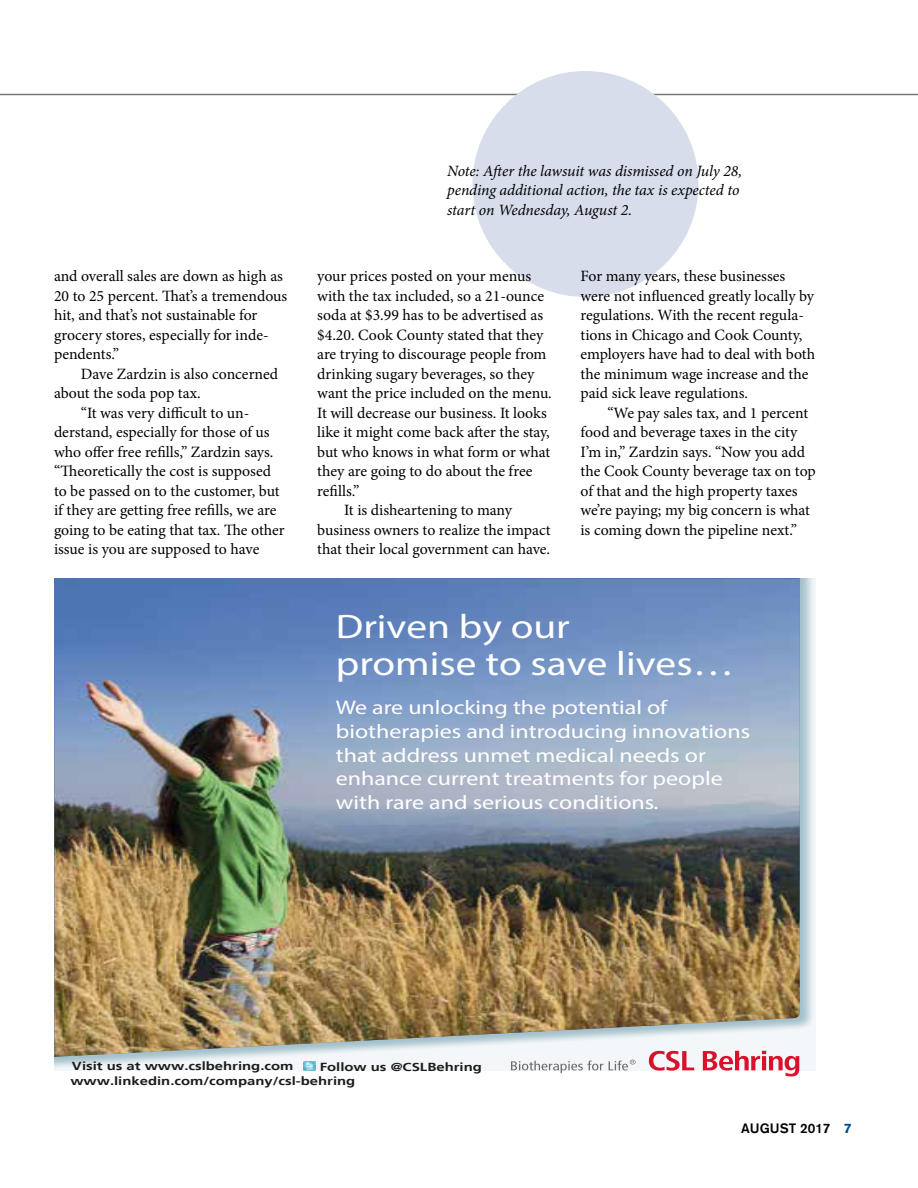
<style>
.page{position:relative;width:918px;height:1188px;background:#fff}
.page>*{position:absolute;margin:0;border:0;box-sizing:border-box;transform-origin:0 0}
.t1{font:700 condensed 34.05px/37.7px "Frutiger LT Std";color:#fff;scale:1.21 1}
.t2{font:700 condensed 19.8px/23.7px "Frutiger LT Std";color:#fff;scale:1.21 1}
.t3{font:15.75px/19.5px "Minion Pro";color:#000}
.t4{font:italic 15.75px/19.5px "Minion Pro";letter-spacing:-.01em;color:#000}
.t5{font:500 13.5px "Akzidenz Grotesk BQ";color:#000}
.t6{font:700 11.7px/14.7px "Frutiger";color:#1d1d1b;scale:1.28 1}
.s1{font-weight:700;color:#004b8d}
</style>
<div class="page">
<hr style="left:0;top:94px;width:918px;height:1px;background:#77777a">
<div style="left:472px;top:71px;width:226px;height:226px;background:#d7ddeb;border-radius:50%"></div>
<svg style="left:785px;top:1071px;width:14px;height:5px"></svg>
<svg style="left:54px;top:579px;width:761px;height:492px;fill:#eef3f5"></svg>
<img style="left:54px;top:579px;width:746px;height:478px">
<svg style="left:303px;top:1061px;width:13px;height:9px"></svg>
<p class="t3" style="left:54px;top:267px;width:235px">and overall sales are down as high as<br>20 to 25 percent. That’s a tremendous hit, and that’s not sustainable for grocery stores, especially for inde&shy;pendents.”</p>
<p class="t3" style="left:81px;top:364px;width:199px">Dave Zardzin is also concerned</p>
<p class="t3" style="left:54px;top:384px;width:148px">about the soda pop tax.</p>
<p class="t3" style="left:81px;top:403px;width:170px">“It was very difficult to un-</p>
<p class="t3" style="left:54px;top:423px;width:217px">derstand, especially for those of us</p>
<p class="t3" style="left:54px;top:442px;width:221px">who offer free refills,” Zardzin says.</p>
<p class="t3" style="left:54px;top:462px;width:219px">“Theoretically the cost is supposed</p>
<p class="t3" style="left:54px;top:481px;width:227px">to be passed on to the customer, but</p>
<p class="t3" style="left:54px;top:501px;width:224px">if they are getting free refills, we are</p>
<p class="t3" style="left:54px;top:520px;width:232px">going to be eating that tax. The other</p>
<p class="t3" style="left:54px;top:540px;width:207px">issue is you are supposed to have</p>
<p class="t4" style="left:447px;top:161px;width:297px">Note: After the lawsuit was dismissed on July 28, pending additional action, the tax is expected to start on Wednesday, August 2.</p>
<p class="t3" style="left:317px;top:267px;width:215px">your prices posted on your menus</p>
<p class="t3" style="left:317px;top:286px;width:228px">with the tax included, so a 21-ounce</p>
<p class="t3" style="left:317px;top:306px;width:227px">soda at $3.99 has to be advertised as</p>
<p class="t3" style="left:317px;top:325px;width:228px">$4.20. Cook County stated that they</p>
<p class="t3" style="left:317px;top:345px;width:231px">are trying to discourage people from</p>
<p class="t3" style="left:317px;top:364px;width:219px">drinking sugary beverages, so they</p>
<p class="t3" style="left:317px;top:384px;width:236px">want the price included on the menu.</p>
<p class="t3" style="left:317px;top:403px;width:231px">It will decrease our business. It looks</p>
<p class="t3" style="left:317px;top:423px;width:234px">like it might come back after the stay,</p>
<p class="t3" style="left:317px;top:442px;width:234px">but who knows in what form or what</p>
<p class="t3" style="left:317px;top:462px;width:217px">they are going to do about the free</p>
<p class="t3" style="left:317px;top:481px;width:44px">refills.”</p>
<p class="t3" style="left:344px;top:501px;width:169px">It is disheartening to many</p>
<p class="t3" style="left:317px;top:520px;width:235px">business owners to realize the impact</p>
<p class="t3" style="left:317px;top:540px;width:234px">that their local government can have.</p>
<p class="t3" style="left:580px;top:267px;width:236px">For many years, these businesses were not influenced greatly locally by regulations. With the recent regula&shy;tions in Chicago and Cook County, employers have had to deal with both the minimum wage increase and the paid sick leave regulations.</p>
<p class="t3" style="left:580px;top:403px;width:237px;text-indent:27px">“We pay sales tax, and 1 percent food and beverage taxes in the city I’m in,” Zardzin says. “Now you add the Cook County beverage tax on top of that and the high property taxes we’re paying; my big concern is what is coming down the pipeline next.”</p>
<h1 class="t1" style="left:336px;top:607px;width:331px">Driven by our<br>promise to save lives…</h1>
<p class="t2" style="left:336px;top:695px;width:344px">We are unlocking the potential of biotherapies and introducing innovations that address unmet medical needs or enhance current treatments for people with rare and serious conditions.</p>
<p class="t6" style="left:70px;top:1059px;width:224px">Visit us at www.cslbehring.com www.linkedin.com/company/csl-behring</p>
<p class="t6" style="left:320px;top:1059px;width:128px">Follow us @CSLBehring</p>
<p class="t5" style="left:741px;top:1120px;width:112px">AUGUST 2017 <span class="s1">7</span></p>
</div>
